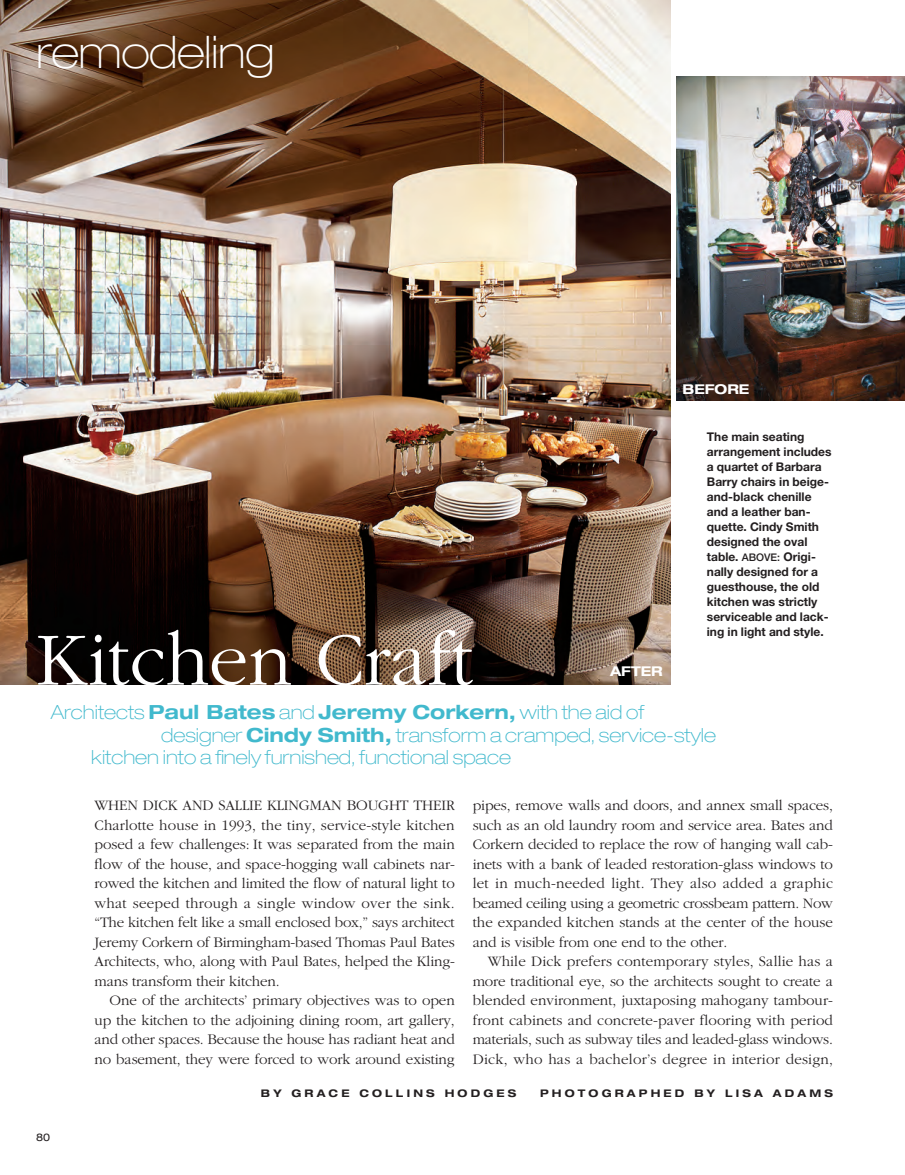
<style>
.page{position:relative;width:905px;height:1175px;background:#fff}
.page>*{position:absolute;margin:0;border:0;box-sizing:border-box;transform-origin:0 0}
.t1{font:300 78px "Garamond";color:#fff}
.t2{font:100 expanded 45px "Helvetica Neue";letter-spacing:-.01em;color:#fff}
.t3{font:100 expanded 19.5px "Helvetica Neue";color:#41b9cd}
.t4{font:300 15px/19.5px "Garamond";letter-spacing:-.005em;color:#231f20;text-align:justify}
.t5{font:700 expanded 13.5px "Helvetica Neue";color:#fff}
.t6{font:700 12px/15px "Helvetica Neue";color:#231f20}
.t7{font:700 expanded 10.5px "Helvetica Neue";letter-spacing:.3em;color:#231f20}
.t8{font:expanded 10.5px "Helvetica Neue";color:#231f20}
.s1{font-weight:500;font-size:10.5px}
.s2{font-weight:700}
</style>
<div class="page">
<img style="left:0;top:0;width:670px;height:684px">
<img style="left:676px;top:76px;width:228px;height:324px">
<h2 class="t2" style="left:36px;top:36px;width:240px">remodeling</h2>
<p class="t5" style="left:682px;top:384px;width:68px">BEFORE</p>
<p class="t6" style="left:706px;top:430px;width:126px">The main seating arrangement includes a quartet of Barbara<br>Barry chairs in beige&shy;and-black chenille and a leather ban&shy;quette. Cindy Smith designed the oval table. <span class="s1">ABOVE:</span> Origi&shy;nally designed for a guesthouse, the old kitchen was strictly serviceable and lack&shy;ing in light and style.</p>
<h1 class="t1" style="left:36px;top:612px;width:438px">Kitchen Craft</h1>
<h3 class="t3" style="left:51px;top:705px;width:595px">Architects <span class="s2">Paul Bates</span> and <span class="s2">Jeremy Corkern,</span> with the aid of</h3>
<h3 class="t3" style="left:161px;top:728px;width:556px">designer <span class="s2">Cindy Smith,</span> transform a cramped, service-style</h3>
<h3 class="t3" style="left:91px;top:750px;width:421px">kitchen into a finely furnished, functional space</h3>
<p class="t5" style="left:610px;top:666px;width:54px">AFTER</p>
<p class="t4" style="left:94px;top:795px;width:362px">WHEN DICK AND SALLIE KLINGMAN BOUGHT THEIR Charlotte house in 1993, the tiny, service-style kitchen posed a few challenges: It was separated from the main flow of the house, and space-hogging wall cabinets nar&shy;rowed the kitchen and limited the flow of natural light to what seeped through a single window over the sink. “The kitchen felt like a small enclosed box,” says architect Jeremy Corkern of Birmingham-based Thomas Paul Bates Architects, who, along with Paul Bates, helped the Kling&shy;mans transform their kitchen.</p>
<p class="t4" style="left:94px;top:990px;width:362px;text-indent:15px">One of the architects’ primary objectives was to open up the kitchen to the adjoining dining room, art gallery, and other spaces. Because the house has radiant heat and no basement, they were forced to work around existing</p>
<p class="t4" style="left:472px;top:795px;width:362px">pipes, remove walls and doors, and annex small spaces, such as an old laundry room and service area. Bates and Corkern decided to replace the row of hanging wall cab&shy;inets with a bank of leaded restoration-glass windows to let in much-needed light. They also added a graphic beamed ceiling using a geometric crossbeam pattern. Now the expanded kitchen stands at the center of the house and is visible from one end to the other.</p>
<p class="t4" style="left:472px;top:951px;width:362px;text-indent:15px">While Dick prefers contemporary styles, Sallie has a more traditional eye, so the architects sought to create a blended environment, juxtaposing mahogany tambour&shy;front cabinets and concrete-paver flooring with period materials, such as subway tiles and leaded-glass windows.<br>Dick, who has a bachelor’s degree in interior design,</p>
<p class="t8" style="left:36px;top:1133px;width:16px">80</p>
<p class="t7" style="left:261px;top:1089px;width:257px">BY GRACE COLLINS HODGES</p>
<p class="t7" style="left:540px;top:1089px;width:294px">PHOTOGRAPHED BY LISA ADAMS</p>
</div>
